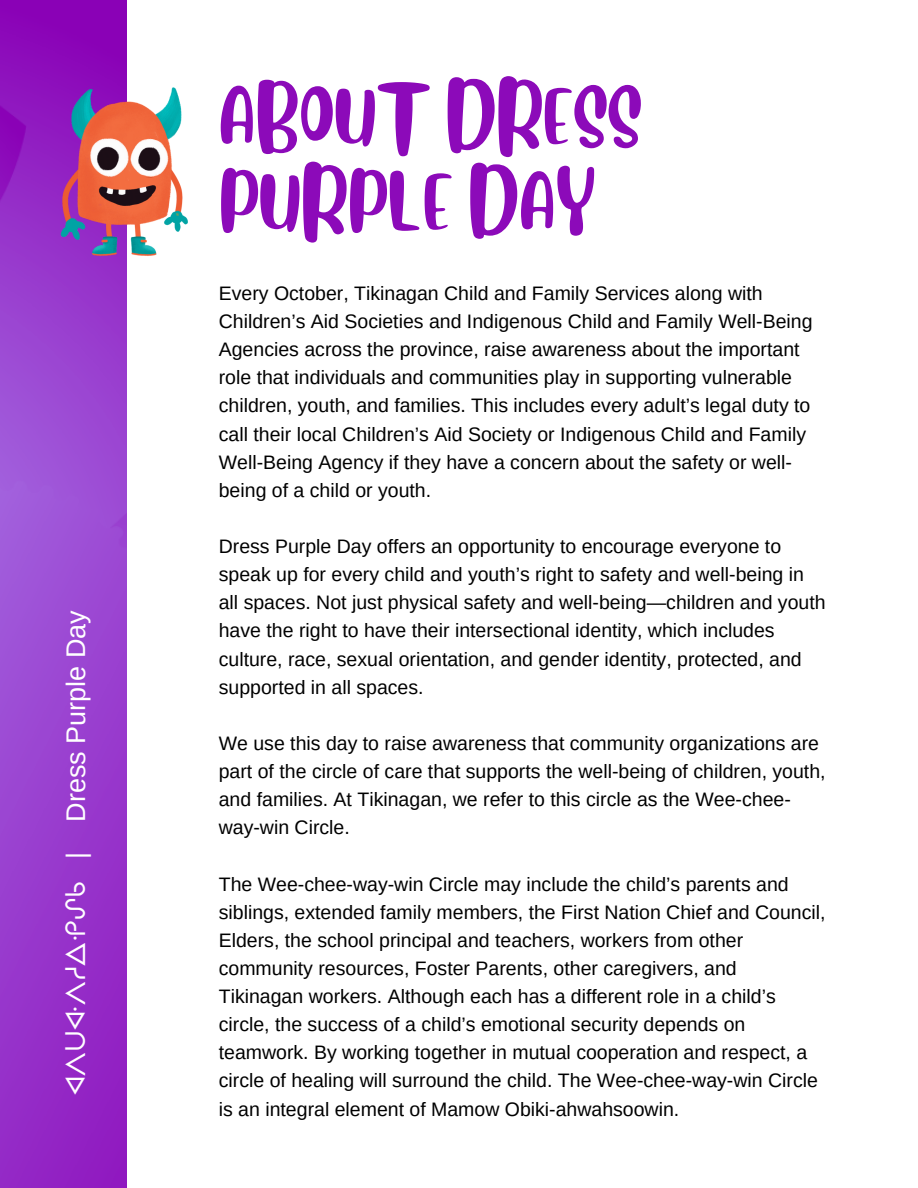
<style>
.page{position:relative;width:918px;height:1188px;background:#fff}
.page>*{position:absolute;margin:0;border:0;box-sizing:border-box;transform-origin:0 0}
.t1{font:61.8px/85.5px "Blueberry";color:#8c0ab9}
.t2{font:27px "Arimo";color:#fff}
.t3{font:19.5px/28.2px "Arimo";color:#000}
.s1{font-family:"Free Sans"}
</style>
<div class="page">
<img style="left:0;top:0;width:126px;height:1188px">
<img style="left:19px;top:62px;width:169px;height:221px">
<p class="t2" style="left:61px;top:1096px;width:487px;rotate:-90deg"><span class="s1">ᐊᐱᑌᐊᐧᐱᓱᐃᐧᑭᔑᑲ</span> | Dress Purple Day</p>
<p class="t1" style="left:219px;top:63px;width:425px">ABOUT DRESS<br>PURPLE DAY</p>
<p class="t3" style="left:219px;top:279px;width:595px">Every October, Tikinagan Child and Family Services along with Children’s Aid Societies and Indigenous Child and Family Well-Being Agencies across the province, raise awareness about the important role that individuals and communities play in supporting vulnerable children, youth, and families. This includes every adult’s legal duty to call their local Children’s Aid Society or Indigenous Child and Family Well-Being Agency if they have a concern about the safety or well&shy;being of a child or youth.</p>
<p class="t3" style="left:219px;top:532px;width:608px">Dress Purple Day offers an opportunity to encourage everyone to speak up for every child and youth’s right to safety and well-being in all spaces. Not just physical safety and well-being—children and youth have the right to have their intersectional identity, which includes culture, race, sexual orientation, and gender identity, protected, and supported in all spaces.</p>
<p class="t3" style="left:219px;top:729px;width:608px">We use this day to raise awareness that community organizations are part of the circle of care that supports the well-being of children, youth, and families. At Tikinagan, we refer to this circle as the Wee-chee&shy;way-win Circle.</p>
<p class="t3" style="left:219px;top:870px;width:608px">The Wee-chee-way-win Circle may include the child’s parents and siblings, extended family members, the First Nation Chief and Council, Elders, the school principal and teachers, workers from other community resources, Foster Parents, other caregivers, and Tikinagan workers. Although each has a different role in a child’s circle, the success of a child’s emotional security depends on teamwork. By working together in mutual cooperation and respect, a circle of healing will surround the child. The Wee-chee-way-win Circle is an integral element of Mamow Obiki-ahwahsoowin.</p>
</div>
